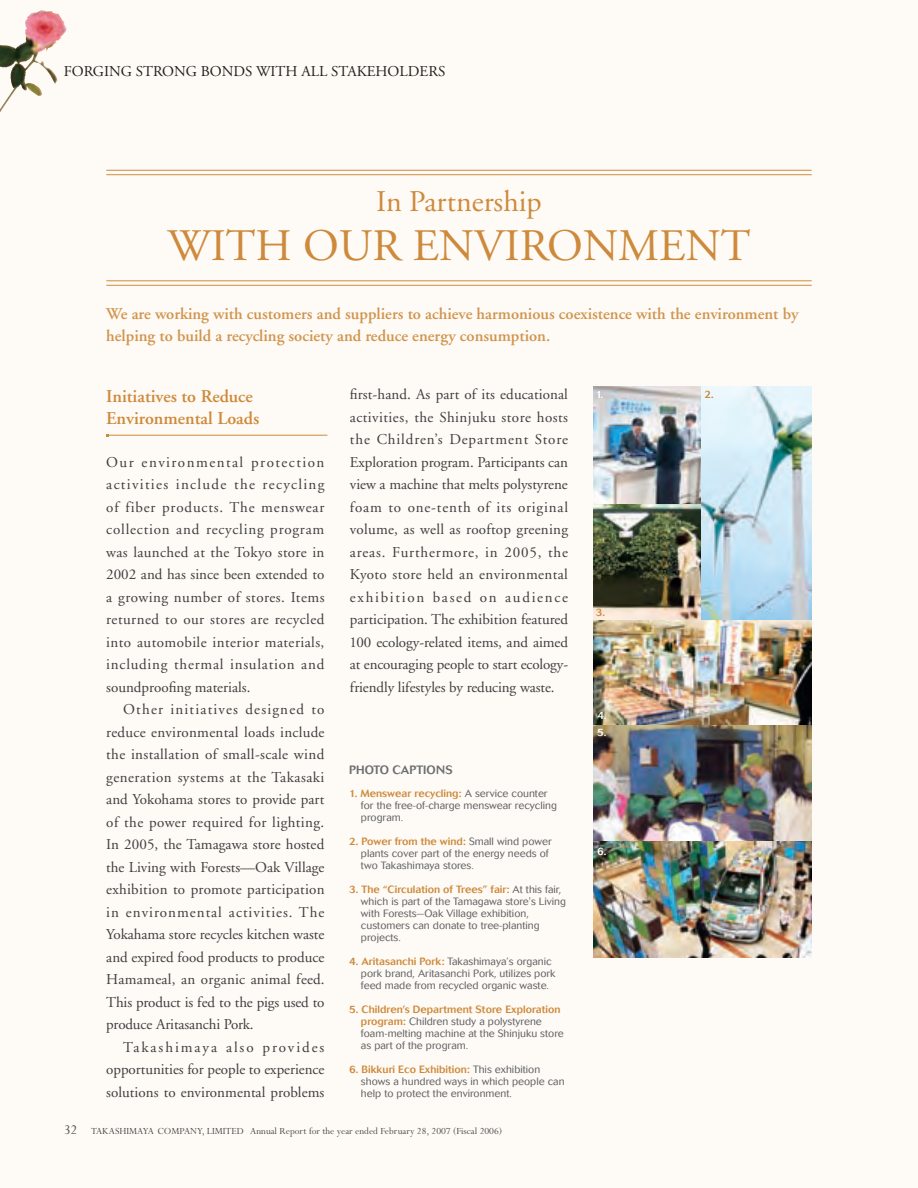
<style>
.page{position:relative;width:918px;height:1188px;background:#fefbf6}
.page>*{position:absolute;margin:0;border:0;box-sizing:border-box;transform-origin:0 0}
.t1{font:45px "Adobe Garamond";color:#ce8a3c}
.t2{font:30px "Adobe Garamond";color:#ce8a3c}
.t3{font:600 18px/22.5px "Adobe Garamond";color:#ce8a3c}
.t4{font:600 16.5px/22.5px "Adobe Garamond";color:#d2944e}
.t5{font:15px/22.5px "Adobe Garamond";letter-spacing:-.005em;color:#3e3e3f;text-align:justify}
.t6{font:15px "Adobe Garamond";color:#231f20}
.t7{font:500 12px "Cosmos";letter-spacing:.02em;color:#6c6d70}
.t8{font:300 10.5px/12px "Cosmos";color:#636366}
.t9{font:10.5px "Perpetua";color:#4b4c4d}
.t10{font:500 10.5px "Cosmos";color:#fff}
.t11{font:500 10.5px "Cosmos";color:#ce8a3c}
.s1{font-weight:500;color:#ce8a3c}
.s2{font-size:15px}
</style>
<div class="page">
<img style="left:593px;top:387px;width:109px;height:233px">
<img style="left:593px;top:620px;width:219px;height:221px">
<img style="left:593px;top:841px;width:219px;height:117px">
<img style="left:702px;top:387px;width:110px;height:234px">
<img style="left:0;top:40px;width:59px;height:73px">
<hr style="left:108px;top:435px;width:219px;height:1px;background:#ce8a3c">
<hr style="left:106px;top:174px;width:706px;height:1px;background:#ce8a3c">
<hr style="left:106px;top:170px;width:706px;height:1px;background:#ce8a3c">
<hr style="left:106px;top:285px;width:706px;height:1px;background:#ce8a3c">
<hr style="left:106px;top:281px;width:706px;height:1px;background:#ce8a3c">
<p class="t6" style="left:64px;top:63px;width:315px">FORGING STRONG BONDS WITH ALL STAKEHO</p>
<p class="t6" style="left:400px;top:63px;width:46px">LDERS</p>
<h2 class="t2" style="left:376px;top:185px;width:167px">In Partnership</h2>
<h1 class="t1" style="left:167px;top:221px;width:31px">wit</h1>
<h1 class="t1" style="left:256px;top:221px;width:496px">h OUR ENVIRONMENT</h1>
<p class="t4" style="left:106px;top:303px;width:694px">We are working with customers and suppliers to achieve harmonious coexistence with the environment by helping to build a recycling society and reduce energy consumption.</p>
<p class="t3" style="left:106px;top:385px;width:155px">Initiatives to Reduce<br>Environmental Loads</p>
<p class="t5" style="left:106px;top:451px;width:220px">Our environmental protection activities include the recycling of fiber products. The menswear collection and recycling program was launched at the Tokyo store in 2002 and has since been extended to a growing number of stores. Items returned to our stores are recycled into automobile interior materials, including thermal insulation and soundproofing materials.</p>
<p class="t5" style="left:106px;top:699px;width:220px;text-indent:17px">Other initiatives designed to reduce environmental loads include the installation of small-scale wind generation systems at the Takasaki and Yokohama stores to provide part of the power required for lighting.<br>In 2005, the Tamagawa store hosted the Living with Forests—Oak Village exhibition to promote participation in environmental activities. The Yokahama store recycles kitchen waste and expired food products to produce Hamameal, an organic animal feed.<br>This product is fed to the pigs used to produce Aritasanchi Pork.</p>
<p class="t5" style="left:106px;top:1036px;width:220px;text-indent:17px">Takashimaya also provides opportunities for people to experience solutions to environmental problems</p>
<p class="t5" style="left:350px;top:384px;width:220px">first-hand. As part of its educational activities, the Shinjuku store hosts the Children’s Department Store Exploration program. Participants can view a machine that melts polystyrene foam to one-tenth of its original volume, as well as rooftop greening areas. Furthermore, in 2005, the Kyoto store held an environmental exhibition based on audience participation. The exhibition featured 100 ecology-related items, and aimed at encouraging people to start ecology&shy;friendly lifestyles by reducing waste.</p>
<p class="t7" style="left:349px;top:763px;width:105px">PHOTO CAPTIONS</p>
<p class="t8" style="left:361px;top:787px;width:197px;text-indent:-12px"><span class="s1">1. Menswear recycling:</span> A service counter for the free-of-charge menswear recycling program.</p>
<p class="t8" style="left:361px;top:835px;width:192px;text-indent:-12px"><span class="s1">2. Power from the wind:</span> Small wind power plants cover part of the energy needs of two Takashimaya stores.</p>
<p class="t8" style="left:361px;top:883px;width:207px;text-indent:-12px"><span class="s1">3. The “Circulation of Trees” fair:</span> At this fair, which is part of the Tamagawa store's Living with Forests—Oak Village exhibition, customers can donate to tree-planting projects.</p>
<p class="t8" style="left:361px;top:955px;width:196px;text-indent:-12px"><span class="s1">4. Aritasanchi Pork:</span> Takashimaya’s organic pork brand, Aritasanchi Pork, utilizes pork feed made from recycled organic waste.</p>
<p class="t8" style="left:361px;top:1003px;width:204px;text-indent:-12px"><span class="s1">5. Children’s Department Store Exploration program:</span> Children study a polystyrene foam-melting machine at the Shinjuku store as part of the program.</p>
<p class="t8" style="left:361px;top:1063px;width:205px;text-indent:-12px"><span class="s1">6. Bikkuri Eco Exhibition:</span> This exhibition shows a hundred ways in which people can help to protect the environment.</p>
<p class="t9" style="left:64px;top:1125px;width:440px"><span class="s2">32</span> Takashimaya Company, Limited Annual Report for the year ended February 28, 2007 (Fiscal 2006)</p>
<p class="t10" style="left:596px;top:388px;width:9px">1.</p>
<p class="t11" style="left:596px;top:607px;width:11px">3.</p>
<p class="t10" style="left:597px;top:710px;width:11px">4.</p>
<p class="t10" style="left:597px;top:726px;width:11px">5.</p>
<p class="t10" style="left:597px;top:845px;width:11px">6.</p>
<p class="t11" style="left:705px;top:388px;width:11px">2.</p>
</div>
